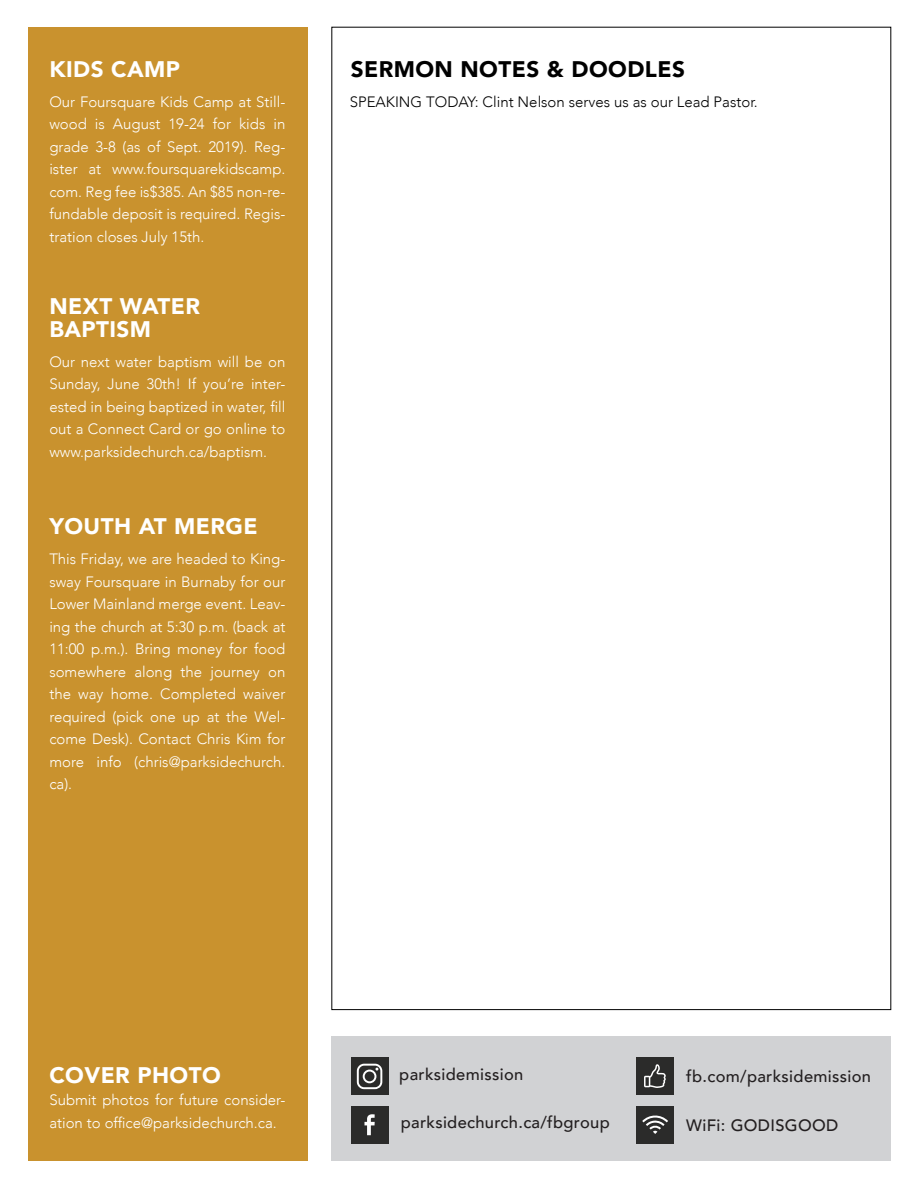
<style>
.page{position:relative;width:918px;height:1188px;background:#fff}
.page>*{position:absolute;margin:0;border:0;box-sizing:border-box;transform-origin:0 0}
.t1{font:900 22.5px "Avenir";letter-spacing:.02em;color:#fff}
.t2{font:900 22.5px "Avenir";letter-spacing:.02em;color:#000}
.t3{font:500 16.5px "Avenir";letter-spacing:.02em;color:#231f20}
.t4{font:300 15px/22.5px "Avenir";color:#fff;text-align:justify}
.t5{font:300 15px "Avenir";color:#000}
</style>
<div class="page">
<div style="left:331px;top:1037px;width:560px;height:124px;background:#d1d2d4"></div>
<div style="left:351px;top:1058px;width:37px;height:37px;background:#2b2b2a"></div>
<svg style="left:357px;top:1064px;width:25px;height:25px"></svg>
<div style="left:351px;top:1106px;width:37px;height:37px;background:#2b2b2a"></div>
<svg style="left:364px;top:1114px;width:11px;height:21px"></svg>
<div style="left:636px;top:1058px;width:38px;height:37px;background:#2b2b2a"></div>
<svg style="left:644px;top:1064px;width:22px;height:24px"></svg>
<div style="left:28px;top:27px;width:280px;height:1134px;background:#c9922e"></div>
<div style="left:636px;top:1106px;width:38px;height:37px;background:#2b2b2a"></div>
<svg style="left:642px;top:1115px;width:26px;height:19px"></svg>
<p class="t1" style="left:49px;top:49px;width:132px">KIDS CAMP</p>
<p class="t4" style="left:49px;top:90px;width:238px">Our Foursquare Kids Camp at Still&shy;wood is August 19-24 for kids in grade 3-8 (as of Sept. 2019). Reg&shy;ister at www.foursquarekidscamp. com. Reg fee is$385. An $85 non-re&shy;fundable deposit is required. Regis&shy;tration closes July 15th.</p>
<p class="t1" style="left:49px;top:287px;width:152px">NEXT WATER</p>
<p class="t1" style="left:49px;top:309px;width:103px">BAPTISM</p>
<p class="t4" style="left:49px;top:350px;width:238px">Our next water baptism will be on Sunday, June 30th! If you’re inter&shy;ested in being baptized in water, fill out a Connect Card or go online to www.parksidechurch.ca/baptism.</p>
<p class="t1" style="left:49px;top:507px;width:210px">YOUTH AT MERGE</p>
<p class="t4" style="left:49px;top:548px;width:238px">This Friday, we are headed to King&shy;sway Foursquare in Burnaby for our Lower Mainland merge event. Leav&shy;ing the church at 5:30 p.m. (back at 11:00 p.m.). Bring money for food somewhere along the journey on the way home. Completed waiver required (pick one up at the Wel&shy;come Desk). Contact Chris Kim for more info (chris@parksidechurch. ca).</p>
<p class="t2" style="left:351px;top:49px;width:336px">SERMON NOTES &amp; DOODLES</p>
<p class="t5" style="left:350px;top:92px;width:410px">SPEAKING TODAY: Clint Nelson serves us as our Lead Pastor.</p>
<p class="t1" style="left:49px;top:1055px;width:173px">COVER PHOTO</p>
<p class="t3" style="left:686px;top:1062px;width:186px">fb.com/parksidemission</p>
<p class="t4" style="left:49px;top:1089px;width:238px">Submit photos for future consider&shy;ation to office@parksidechurch.ca.</p>
<p class="t3" style="left:399px;top:1060px;width:126px">parksidemission</p>
<p class="t3" style="left:401px;top:1108px;width:211px">parksidechurch.ca/fbgroup</p>
<p class="t3" style="left:686px;top:1111px;width:154px">WiFi: GODISGOOD</p>
</div>
